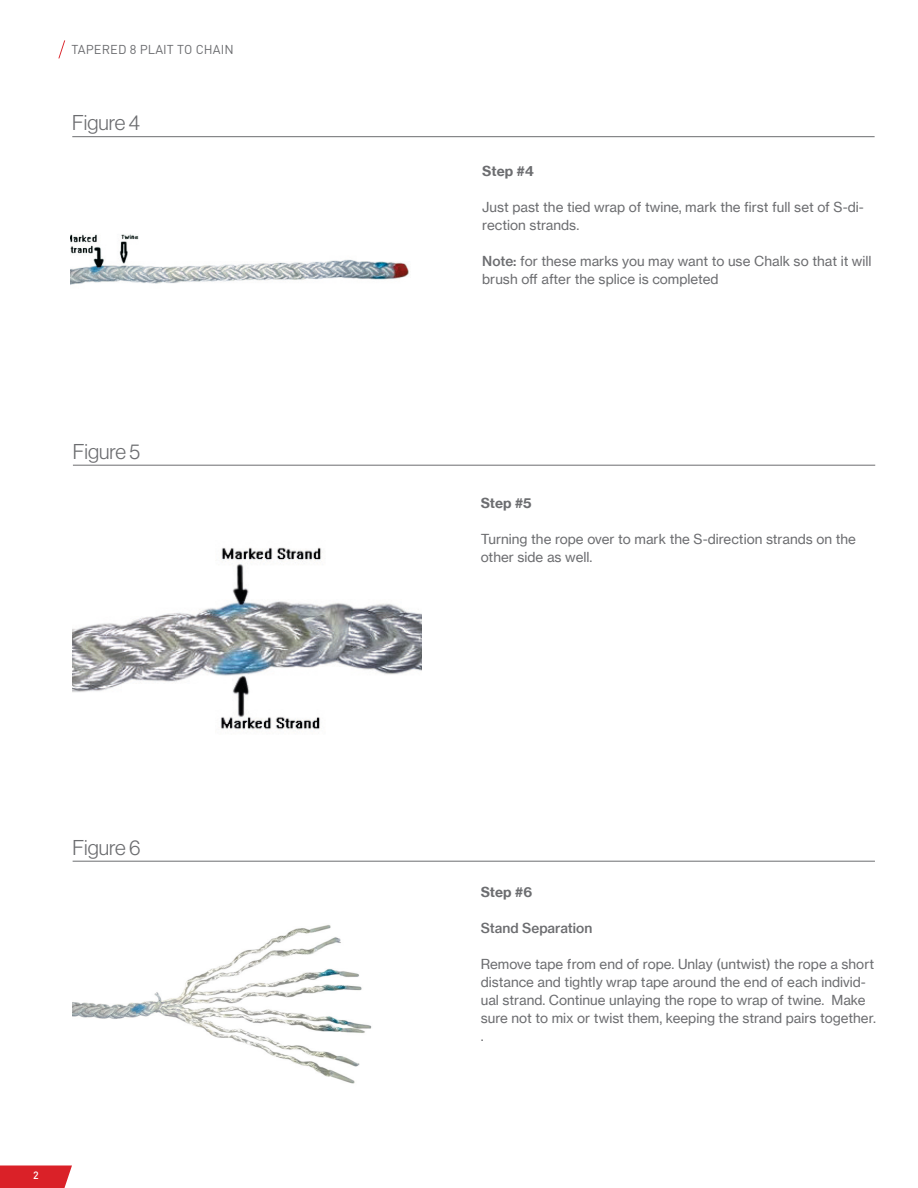
<style>
.page{position:relative;width:918px;height:1188px;background:#fff}
.page>*{position:absolute;margin:0;border:0;box-sizing:border-box;transform-origin:0 0}
.Subschrift{font:21px "N Haas Grotesk DS Pro 45 Lt";color:#6c6d70}
.t1{font:13.5px/18px "N Haas Grotesk TX Pro 55 Rg";color:#6c6d70}
.t2{font:13.5px "N Haas Grotesk TX Pro 75 Bd";color:#6c6d70}
.t3{font:13.5px "N Haas Grotesk TX Pro 65 Md";color:#6c6d70}
.t4{font:12.75px "DIN Pro";letter-spacing:.01em;color:#6c6d70}
.t5{font:500 10.5px "DIN Pro";color:#fff}
.s1{font-family:"N Haas Grotesk TX Pro 65 Md"}
</style>
<div class="page">
<div style="left:0;top:1166px;width:72px;height:22px;background:#da2128"></div>
<hr style="left:72px;top:136px;width:803px;height:1px;background:#6c6d70">
<img style="left:70px;top:234px;width:339px;height:51px">
<hr style="left:73px;top:861px;width:802px;height:1px;background:#6c6d70">
<img style="left:72px;top:925px;width:300px;height:159px">
<hr style="left:73px;top:465px;width:802px;height:1px;background:#6c6d70">
<img style="left:72px;top:547px;width:350px;height:183px">
<svg style="left:58px;top:40px;width:8px;height:19px"></svg>
<p class="t4" style="left:72px;top:39px;width:164px">TAPERED 8 PLAIT TO CHAIN</p>
<p class="Subschrift" style="left:72px;top:111px;width:69px">Figure 4</p>
<p class="Subschrift" style="left:73px;top:440px;width:69px">Figure 5</p>
<p class="Subschrift" style="left:73px;top:836px;width:69px">Figure 6</p>
<p class="t5" style="left:33px;top:1167px;width:7px">2</p>
<p class="t2" style="left:482px;top:162px;width:53px">Step #4</p>
<p class="t1" style="left:482px;top:198px;width:383px">Just past the tied wrap of twine, mark the first full set of S-di&shy;rection strands.</p>
<p class="t1" style="left:482px;top:252px;width:391px"><span class="s1">Note:</span> for these marks you may want to use Chalk so that it will brush off after the splice is completed</p>
<p class="t2" style="left:481px;top:495px;width:53px">Step #5</p>
<p class="t1" style="left:481px;top:531px;width:377px">Turning the rope over to mark the S-direction strands on the other side as well.</p>
<p class="t2" style="left:481px;top:884px;width:53px">Step #6</p>
<p class="t3" style="left:481px;top:920px;width:113px">Stand Separation</p>
<p class="t1" style="left:481px;top:955px;width:397px">Remove tape from end of rope. Unlay (untwist) the rope a short distance and tightly wrap tape around the end of each individ&shy;ual strand. Continue unlaying the rope to wrap of twine. Make sure not to mix or twist them, keeping the strand pairs together.</p>
<p class="t1" style="left:481px;top:1027px;width:4px">.</p>
</div>
